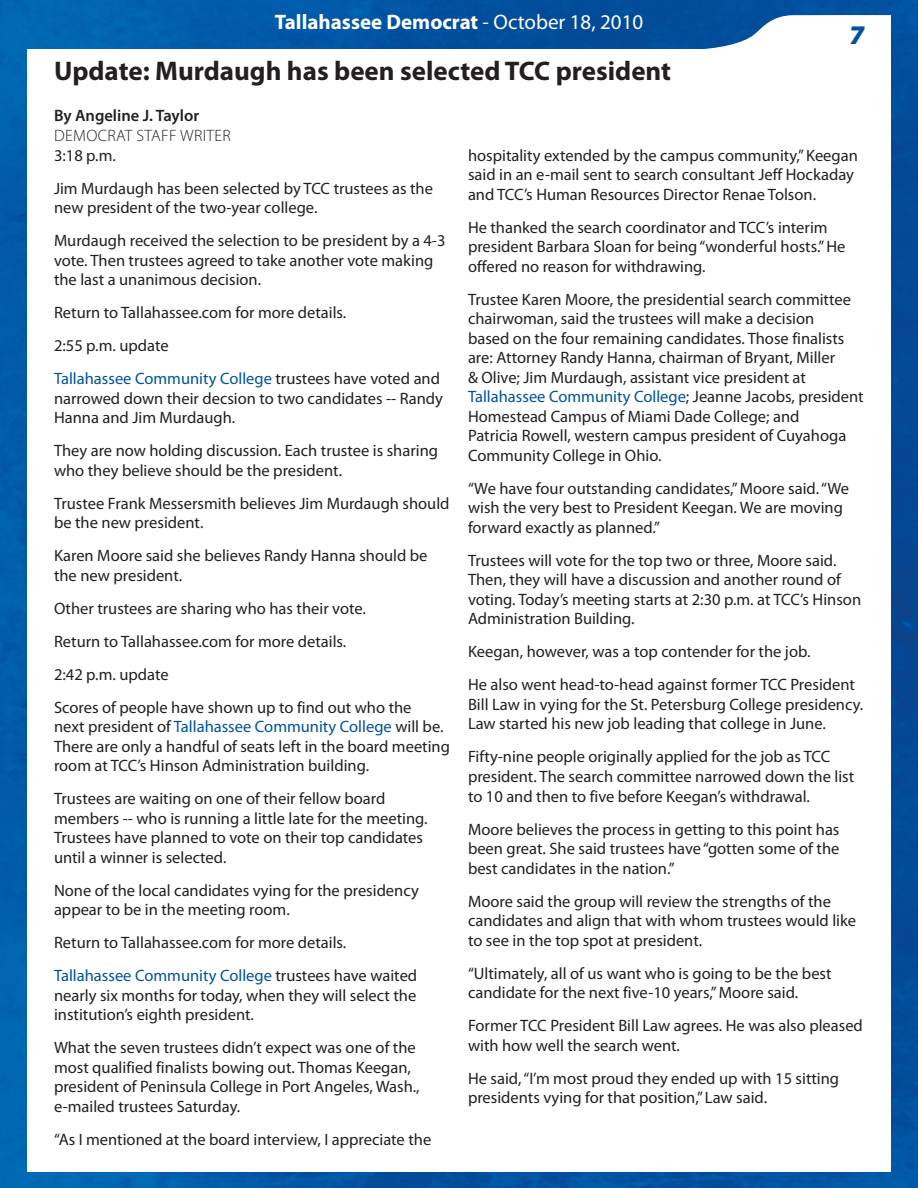
<style>
.page{position:relative;width:918px;height:1188px;background:#fff}
.page>*{position:absolute;margin:0;border:0;box-sizing:border-box;transform-origin:0 0}
.t1{font:700 27px "Myriad Pro";color:#231f20}
.t2{font:900 27px "Myriad Pro";color:#01529b}
.t3{font:700 21px "Myriad Pro";color:#fff}
.t4{font:16.5px/19.5px "Myriad Pro";color:#231f20}
.t5{font:300 16.5px "Myriad Pro";color:#231f20}
.t6{font:600 16.5px "Myriad Pro";color:#231f20}
.s1{font-weight:400}
.s2{color:#01529b}
</style>
<div class="page">
<img style="left:0;top:0;width:918px;height:1188px">
<div style="left:27px;top:49px;width:864px;height:1123px;background:#fff"></div>
<svg style="left:626px;top:15px;width:265px;height:34px"></svg>
<p class="t3" style="left:275px;top:10px;width:370px">Tallahassee Democrat <span class="s1">- October 18, 2010</span></p>
<h1 class="t1" style="left:54px;top:56px;width:619px">Update: Murdaugh has been selected TCC president</h1>
<p class="t6" style="left:54px;top:106px;width:147px">By Angeline J. Taylor</p>
<p class="t5" style="left:54px;top:126px;width:22px">DEMOCRAT</p>
<p class="t5" style="left:137px;top:126px;width:17px">STAFF</p>
<p class="t5" style="left:180px;top:126px;width:22px">WRITER</p>
<h1 class="t2" style="left:849px;top:20px;width:21px">7</h1>
<p class="t4" style="left:54px;top:139px;width:380px;line-height:33px">3:18 p.m.<br>Jim Murdaugh has been selected by TCC trustees as the</p>
<p class="t4" style="left:54px;top:192px;width:393px;line-height:33px">new president of the two-year college.<br>Murdaugh received the selection to be president by a 4-3</p>
<p class="t4" style="left:54px;top:251px;width:381px">vote. Then trustees agreed to take another vote making the last a unanimous decision.</p>
<p class="t4" style="left:54px;top:297px;width:388px;line-height:33px">Return to Tallahassee.com for more details.<br>2:55 p.m. update<br><span class="s2">Tallahassee Community College</span> trustees have voted and</p>
<p class="t4" style="left:54px;top:389px;width:391px">narrowed down their decsion to two candidates -- Randy<br>Hanna and Jim Murdaugh.</p>
<p class="t4" style="left:54px;top:441px;width:386px">They are now holding discussion. Each trustee is sharing who they believe should be the president.</p>
<p class="t4" style="left:54px;top:494px;width:397px">Trustee Frank Messersmith believes Jim Murdaugh should be the new president.</p>
<p class="t4" style="left:54px;top:546px;width:375px">Karen Moore said she believes Randy Hanna should be the new president.</p>
<p class="t4" style="left:54px;top:592px;width:359px;line-height:33px">Other trustees are sharing who has their vote.<br>Return to Tallahassee.com for more details.<br>2:42 p.m. update<br>Scores of people have shown up to find out who the</p>
<p class="t4" style="left:54px;top:717px;width:397px">next president of <span class="s2">Tallahassee Community College</span> will be.<br>There are only a handful of seats left in the board meeting room at TCC’s Hinson Administration building.</p>
<p class="t4" style="left:54px;top:789px;width:374px">Trustees are waiting on one of their fellow board members -- who is running a little late for the meeting.<br>Trustees have planned to vote on their top candidates until a winner is selected.</p>
<p class="t4" style="left:54px;top:881px;width:366px">None of the local candidates vying for the presidency appear to be in the meeting room.</p>
<p class="t4" style="left:54px;top:927px;width:365px;line-height:33px">Return to Tallahassee.com for more details.<br><span class="s2">Tallahassee Community College</span> trustees have waited</p>
<p class="t4" style="left:54px;top:986px;width:364px">nearly six months for today, when they will select the institution’s eighth president.</p>
<p class="t4" style="left:54px;top:1038px;width:367px">What the seven trustees didn’t expect was one of the most qualified finalists bowing out. Thomas Keegan, president of Peninsula College in Port Angeles, Wash., e-mailed trustees Saturday.</p>
<p class="t4" style="left:54px;top:1130px;width:379px">“As I mentioned at the board interview, I appreciate the</p>
<p class="t4" style="left:468px;top:146px;width:391px">hospitality extended by the campus community,” Keegan said in an e-mail sent to search consultant Jeff Hockaday and TCC’s Human Resources Director Renae Tolson.</p>
<p class="t4" style="left:468px;top:218px;width:379px">He thanked the search coordinator and TCC’s interim president Barbara Sloan for being “wonderful hosts.” He offered no reason for withdrawing.</p>
<p class="t4" style="left:468px;top:290px;width:397px">Trustee Karen Moore, the presidential search committee chairwoman, said the trustees will make a decision<br>based on the four remaining candidates. Those finalists are: Attorney Randy Hanna, chairman of Bryant, Miller<br>&amp; Olive; Jim Murdaugh, assistant vice president at <span class="s2">Tallahassee Community College</span>; Jeanne Jacobs, president Homestead Campus of Miami Dade College; and<br>Patricia Rowell, western campus president of Cuyahoga Community College in Ohio.</p>
<p class="t4" style="left:468px;top:479px;width:383px">“We have four outstanding candidates,” Moore said. “We wish the very best to President Keegan. We are moving forward exactly as planned.”</p>
<p class="t4" style="left:468px;top:551px;width:395px">Trustees will vote for the top two or three, Moore said.<br>Then, they will have a discussion and another round of voting. Today’s meeting starts at 2:30 p.m. at TCC’s Hinson Administration Building.</p>
<p class="t4" style="left:468px;top:636px;width:389px;line-height:33px">Keegan, however, was a top contender for the job.<br>He also went head-to-head against former TCC President</p>
<p class="t4" style="left:468px;top:695px;width:395px">Bill Law in vying for the St. Petersburg College presidency.<br>Law started his new job leading that college in June.</p>
<p class="t4" style="left:468px;top:748px;width:388px">Fifty-nine people originally applied for the job as TCC president. The search committee narrowed down the list to 10 and then to five before Keegan’s withdrawal.</p>
<p class="t4" style="left:468px;top:820px;width:373px;text-align:justify">Moore believes the process in getting to this point has been great. She said trustees have “gotten some of the best candidates in the nation.”</p>
<p class="t4" style="left:468px;top:892px;width:390px">Moore said the group will review the strengths of the candidates and align that with whom trustees would like to see in the top spot at president.</p>
<p class="t4" style="left:468px;top:964px;width:365px">“Ultimately, all of us want who is going to be the best candidate for the next five-10 years,” Moore said.</p>
<p class="t4" style="left:468px;top:1016px;width:396px">Former TCC President Bill Law agrees. He was also pleased with how well the search went.</p>
<p class="t4" style="left:468px;top:1069px;width:373px">He said, “I’m most proud they ended up with 15 sitting presidents vying for that position,” Law said.</p>
</div>
